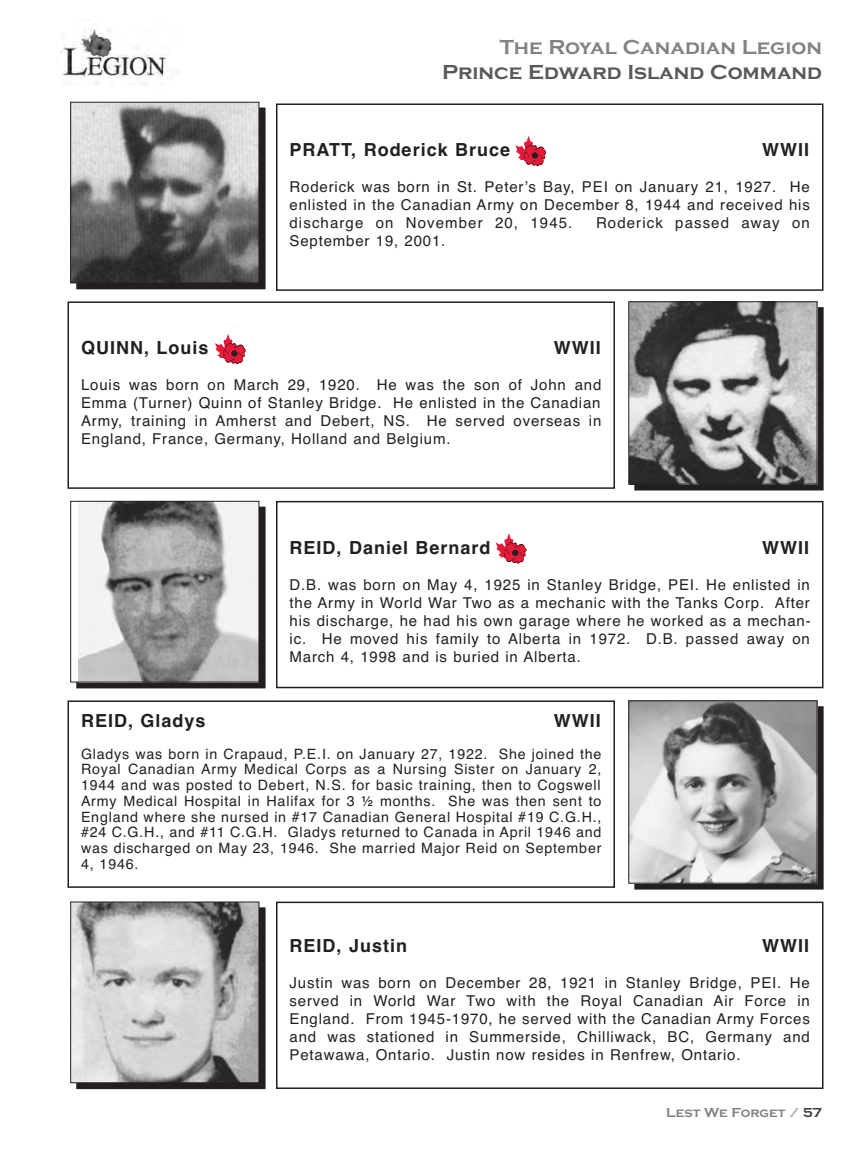
<style>
.page{position:relative;width:864px;height:1161px;background:#fff}
.page>*{position:absolute;margin:0;border:0;box-sizing:border-box;transform-origin:0 0}
.t1{font:700 21px "Copperplate Gothic";color:#57585a}
.t2{font:700 21px "Copperplate Gothic";color:#808285}
.t3{font:700 18px "Helvetica";letter-spacing:.055em;color:#231f20}
.t4{font:15px/18px "Helvetica";letter-spacing:.055em;color:#231f20;text-align:justify}
.t5{font:15px "Helvetica";letter-spacing:.075em;color:#231f20}
.t6{font:14.25px/15.8px "Helvetica";letter-spacing:.055em;color:#231f20;text-align:justify}
.t7{font:700 13.5px "Copperplate Gothic";letter-spacing:-.005em;color:#808285}
.s1{color:#a8a9ad}
.s2{color:#3e3e3f}
</style>
<div class="page">
<img style="left:60px;top:24px;width:106px;height:60px">
<div style="left:77px;top:108px;width:188px;height:180px;background:#231f20"></div>
<div style="left:76px;top:108px;width:189px;height:181px;border:1px solid #231f20"></div>
<img style="left:72px;top:104px;width:185px;height:177px">
<div style="left:70px;top:102px;width:189px;height:181px;border:1px solid #231f20"></div>
<div style="left:276px;top:501px;width:548px;height:187px;border:2px solid #231f20"></div>
<svg style="left:496px;top:533px;width:30px;height:30px"></svg>
<div style="left:276px;top:104px;width:548px;height:187px;border:2px solid #231f20"></div>
<svg style="left:515px;top:136px;width:31px;height:30px"></svg>
<div style="left:68px;top:301px;width:547px;height:188px;border:2px solid #231f20"></div>
<svg style="left:215px;top:334px;width:30px;height:30px"></svg>
<div style="left:68px;top:700px;width:547px;height:188px;border:2px solid #231f20"></div>
<div style="left:635px;top:308px;width:188px;height:182px;background:#231f20"></div>
<div style="left:634px;top:307px;width:190px;height:183px;border:1px solid #231f20"></div>
<img style="left:630px;top:303px;width:185px;height:179px">
<div style="left:628px;top:301px;width:189px;height:183px;border:1px solid #231f20"></div>
<div style="left:77px;top:508px;width:188px;height:180px;background:#231f20"></div>
<div style="left:71px;top:501px;width:188px;height:181px;background:#fff"></div>
<img style="left:79px;top:503px;width:178px;height:177px">
<div style="left:70px;top:501px;width:189px;height:181px;border:1px solid #231f20"></div>
<div style="left:276px;top:902px;width:548px;height:187px;border:2px solid #231f20"></div>
<div style="left:77px;top:908px;width:188px;height:180px;background:#231f20"></div>
<div style="left:76px;top:907px;width:189px;height:182px;border:1px solid #231f20"></div>
<img style="left:72px;top:904px;width:185px;height:177px">
<div style="left:70px;top:902px;width:189px;height:181px;border:1px solid #231f20"></div>
<div style="left:635px;top:707px;width:188px;height:182px;background:#231f20"></div>
<div style="left:634px;top:706px;width:190px;height:183px;border:1px solid #231f20"></div>
<img style="left:630px;top:702px;width:185px;height:180px">
<div style="left:628px;top:700px;width:189px;height:184px;border:1px solid #231f20"></div>
<h1 class="t2" style="left:500px;top:35px;width:324px">The Royal Canadian Legion</h1>
<h1 class="t1" style="left:442px;top:60px;width:381px">Prince Edward Island Command</h1>
<p class="t3" style="left:290px;top:140px;width:222px">PRATT, Roderick Bruce</p>
<p class="t3" style="left:762px;top:140px;width:48px">WWII</p>
<p class="t4" style="left:290px;top:178px;width:522px">Roderick was born in St. Peterʼs Bay, PEI on January 21, 1927. He enlisted in the Canadian Army on December 8, 1944 and received his discharge on November 20, 1945.</p>
<p class="t5" style="left:596px;top:214px;width:215px">Roderick passed away on</p>
<p class="t4" style="left:290px;top:232px;width:157px">September 19, 2001.</p>
<p class="t3" style="left:81px;top:337px;width:129px">QUINN, Louis</p>
<p class="t3" style="left:554px;top:337px;width:48px">WWII</p>
<p class="t4" style="left:81px;top:376px;width:522px">Louis was born on March 29, 1920. He was the son of John and Emma (Turner) Quinn of Stanley Bridge. He enlisted in the Canadian Army, training in Amherst and Debert, NS. He served overseas in England, France, Germany, Holland and Belgium.</p>
<p class="t3" style="left:290px;top:537px;width:203px">REID, Daniel Bernard</p>
<p class="t3" style="left:762px;top:537px;width:48px">WWII</p>
<p class="t4" style="left:290px;top:575px;width:523px">D.B. was born on May 4, 1925 in Stanley Bridge, PEI. He enlisted in the Army in World War Two as a mechanic with the Tanks Corp. After his discharge, he had his own garage where he worked as a mechan&shy;ic. He moved his family to Alberta in 1972. D.B. passed away on March 4, 1998 and is buried in Alberta.</p>
<p class="t3" style="left:81px;top:710px;width:126px">REID, Gladys</p>
<p class="t3" style="left:554px;top:710px;width:48px">WWII</p>
<p class="t6" style="left:81px;top:746px;width:522px">Gladys was born in Crapaud, P.E.I. on January 27, 1922. She joined the Royal Canadian Army Medical Corps as a Nursing Sister on January 2, 1944 and was posted to Debert, N.S. for basic training, then to Cogswell Army Medical Hospital in Halifax for 3 ½ months. She was then sent to England where she nursed in #17 Canadian General Hospital #19 C.G.H., #24 C.G.H., and #11 C.G.H. Gladys returned to Canada in April 1946 and was discharged on May 23, 1946. She married Major Reid on September 4, 1946.</p>
<p class="t3" style="left:290px;top:935px;width:119px">REID, Justin</p>
<p class="t3" style="left:762px;top:935px;width:48px">WWII</p>
<p class="t4" style="left:290px;top:974px;width:522px">Justin was born on December 28, 1921 in Stanley Bridge, PEI. He served in World War Two with the Royal Canadian Air Force in England. From 1945-1970, he served with the Canadian Army Forces and was stationed in Summerside, Chilliwack, BC, Germany and Petawawa, Ontario. Justin now resides in Renfrew, Ontario.</p>
<p class="t7" style="left:666px;top:1105px;width:158px">Lest We Forget <span class="s1">/</span> <span class="s2">57</span></p>
</div>
